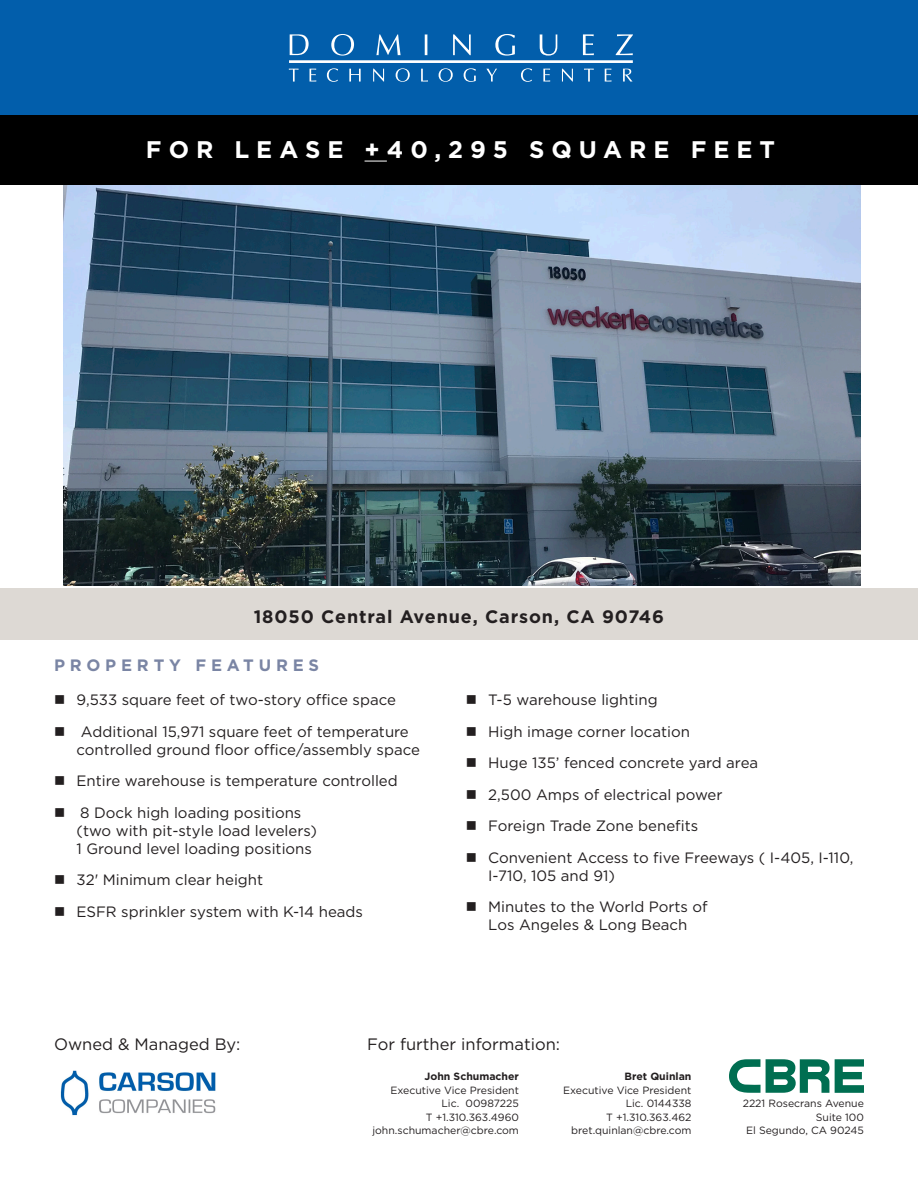
<style>
.page{position:relative;width:918px;height:1188px;background:#fff}
.page>*{position:absolute;margin:0;border:0;box-sizing:border-box;transform-origin:0 0}
.t1{font:700 24px "Gotham HTF";letter-spacing:.29em;color:#fff}
.t2{font:700 18px "Gotham HTF";letter-spacing:.05em;color:#231f20}
.t3{font:16.5px "Gotham HTF";color:#231f20}
.t4{font:700 16.5px "Gotham HTF";letter-spacing:.29em;color:#7a85a4}
.t5{font:15px/18px "Gotham HTF";color:#231f20}
.t6{font:10.5px/13.5px "Gotham HTF";color:#231f20;text-align:right}
.t7{font:700 10.5px "Gotham HTF";color:#231f20}
.s1{font-weight:700}
</style>
<div class="page">
<img style="left:63px;top:185px;width:798px;height:401px">
<div style="left:0;top:0;width:918px;height:116px;background:#025eab"></div>
<div style="left:0;top:116px;width:918px;height:69px;background:#000"></div>
<div style="left:0;top:588px;width:918px;height:52px;background:#ddd9d4"></div>
<svg style="left:365px;top:161px;width:22px;height:1px"></svg>
<svg style="left:729px;top:1059px;width:135px;height:34px"></svg>
<img style="left:60px;top:1070px;width:156px;height:46px">
<p class="t1" style="left:146px;top:136px;width:631px">FOR LEASE +40,295 SQUARE FEET</p>
<p class="t2" style="left:254px;top:606px;width:412px">18050 Central Avenue, Carson, CA 90746</p>
<p class="t4" style="left:54px;top:656px;width:267px">PROPERTY FEATURES</p>
<p class="t5" style="left:54px;top:691px;width:343px">■ 9,533 square feet of two-story office space</p>
<p class="t5" style="left:76px;top:722px;width:345px;text-indent:-22px">■ Additional 15,971 square feet of temperature controlled ground floor office/assembly space</p>
<p class="t5" style="left:54px;top:772px;width:345px">■ Entire warehouse is temperature controlled</p>
<p class="t5" style="left:76px;top:803px;width:242px;text-indent:-22px">■ 8 Dock high loading positions (two with pit-style load levelers)<br>1 Ground level loading positions</p>
<p class="t5" style="left:54px;top:871px;width:211px">■ 32' Minimum clear height</p>
<p class="t5" style="left:54px;top:902px;width:311px">■ ESFR sprinkler system with K-14 heads</p>
<p class="t5" style="left:466px;top:691px;width:193px">■ T-5 warehouse lighting</p>
<p class="t5" style="left:466px;top:722px;width:226px">■ High image corner location</p>
<p class="t5" style="left:466px;top:754px;width:294px">■ Huge 135’ fenced concrete yard area</p>
<p class="t5" style="left:466px;top:785px;width:258px">■ 2,500 Amps of electrical power</p>
<p class="t5" style="left:466px;top:817px;width:234px">■ Foreign Trade Zone benefits</p>
<p class="t5" style="left:488px;top:848px;width:367px;text-indent:-22px">■ Convenient Access to five Freeways ( I-405, I-110,<br>I-710, 105 and 91)</p>
<p class="t5" style="left:466px;top:898px;width:244px;text-align:center">■ Minutes to the World Ports of<br>Los Angeles &amp; Long Beach</p>
<p class="t3" style="left:54px;top:1035px;width:188px">Owned &amp; Managed By:</p>
<p class="t3" style="left:367px;top:1035px;width:194px">For further information:</p>
<p class="t6" style="left:391px;top:1069px;width:130px"><span class="s1">John Schumacher<br></span>Executive Vice President<br>Lic. 00987225</p>
<p class="t6" style="left:372px;top:1110px;width:148px">T +1.310.363.4960 john.schumacher@cbre.com</p>
<p class="t7" style="left:625px;top:1070px;width:68px">Bret Quinlan</p>
<p class="t6" style="left:563px;top:1083px;width:130px">Executive Vice President</p>
<p class="t6" style="left:626px;top:1096px;width:67px">Lic. 0144338</p>
<p class="t6" style="left:606px;top:1110px;width:87px">T +1.310.363.462</p>
<p class="t6" style="left:571px;top:1123px;width:122px">bret.quinlan@cbre.com</p>
<p class="t6" style="left:743px;top:1096px;width:123px">2221 Rosecrans Avenue<br>Suite 100</p>
<p class="t6" style="left:746px;top:1123px;width:119px">El Segundo, CA 90245</p>
</div>
